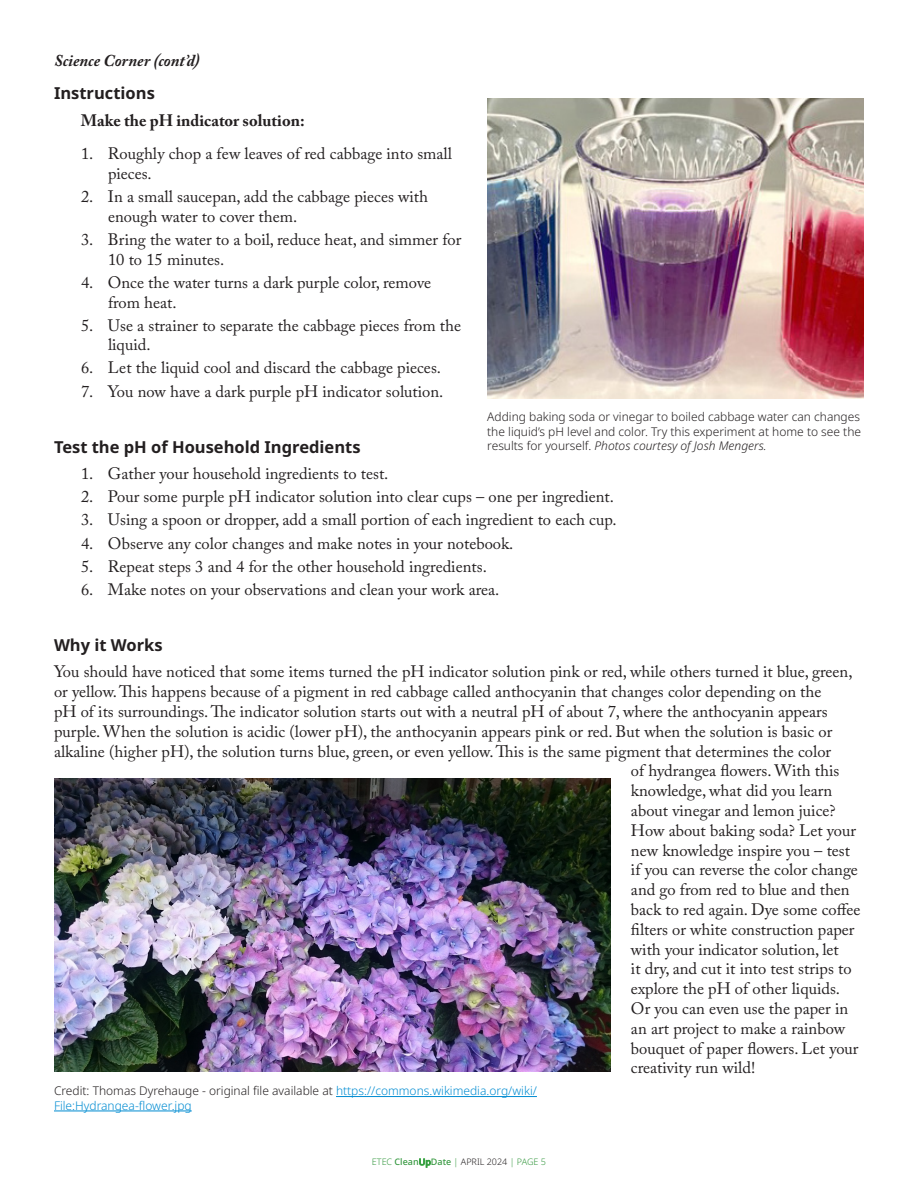
<style>
.page{position:relative;width:918px;height:1188px;background:#fff}
.page>*{position:absolute;margin:0;border:0;box-sizing:border-box;transform-origin:0 0}
.body{font:16.5px "Adobe Caslon Pro";color:#231f20}
.body_tab1{font:16.5px/19.8px "Adobe Caslon Pro";color:#231f20}
.HEAD_1{font:700 16.5px "Noto Sans";color:#231f20}
.body-2{font:700 16.5px "Adobe Caslon Pro";color:#231f20}
.body-3{font:italic 700 16.5px "Adobe Caslon Pro";color:#231f20}
.Captions{font:300 12px/14.4px "Noto Sans";color:#231f20;text-align:justify}
.Captions-2{font:300 12px/14.4px "Noto Sans";color:#008cd2}
.t1{font:300 9px "Noto Sans";color:#35983f}
.s1{font-style:italic}
.s2{color:#231f20}
.s3{font-weight:500}
.s4{font-weight:500;color:#40ae49}
</style>
<div class="page">
<img style="left:487px;top:98px;width:377px;height:301px">
<img style="left:54px;top:779px;width:557px;height:293px">
<hr style="left:336px;top:1096px;width:201px;height:1px;background:#008cd2">
<hr style="left:54px;top:1111px;width:138px;height:1px;background:#008cd2">
<p class="body-3" style="left:54px;top:51px;width:147px">Science Corner (cont’d)</p>
<p class="HEAD_1" style="left:54px;top:82px;width:102px">Instructions</p>
<p class="body-2" style="left:81px;top:111px;width:225px">Make the pH indicator solution:</p>
<p class="body_tab1" style="left:108px;top:144px;width:346px;text-indent:-27px">1. Roughly chop a few leaves of red cabbage into small pieces.</p>
<p class="body_tab1" style="left:108px;top:187px;width:322px;text-indent:-27px">2. In a small saucepan, add the cabbage pieces with enough water to cover them.</p>
<p class="body_tab1" style="left:108px;top:229px;width:355px;text-indent:-27px">3. Bring the water to a boil, reduce heat, and simmer for<br>10 to 15 minutes.</p>
<p class="body_tab1" style="left:108px;top:272px;width:325px;text-indent:-27px">4. Once the water turns a dark purple color, remove from heat.</p>
<p class="body_tab1" style="left:108px;top:315px;width:355px;text-indent:-27px">5. Use a strainer to separate the cabbage pieces from the liquid.</p>
<p class="body_tab1" style="left:81px;top:358px;width:362px">6. Let the liquid cool and discard the cabbage pieces.</p>
<p class="body_tab1" style="left:81px;top:381px;width:364px">7. You now have a dark purple pH indicator solution.</p>
<p class="HEAD_1" style="left:54px;top:435px;width:308px">Test the pH of Household Ingredients</p>
<p class="body_tab1" style="left:81px;top:464px;width:309px">1. Gather your household ingredients to test.</p>
<p class="body_tab1" style="left:81px;top:487px;width:535px">2. Pour some purple pH indicator solution into clear cups – one per ingredient.</p>
<p class="body_tab1" style="left:81px;top:510px;width:537px">3. Using a spoon or dropper, add a small portion of each ingredient to each cup.</p>
<p class="body_tab1" style="left:81px;top:533px;width:434px">4. Observe any color changes and make notes in your notebook.</p>
<p class="body_tab1" style="left:81px;top:556px;width:407px">5. Repeat steps 3 and 4 for the other household ingredients.</p>
<p class="body_tab1" style="left:81px;top:579px;width:420px">6. Make notes on your observations and clean your work area.</p>
<p class="HEAD_1" style="left:54px;top:633px;width:110px">Why it Works</p>
<p class="body" style="left:54px;top:662px;width:800px">You should have noticed that some items turned the pH indicator solution pink or red, while others turned it blue, green,</p>
<p class="body" style="left:54px;top:682px;width:769px">or yellow. This happens because of a pigment in red cabbage called anthocyanin that changes color depending on the</p>
<p class="body" style="left:54px;top:702px;width:775px">pH of its surroundings. The indicator solution starts out with a neutral pH of about 7, where the anthocyanin appears</p>
<p class="body" style="left:54px;top:722px;width:780px">purple. When the solution is acidic (lower pH), the anthocyanin appears pink or red. But when the solution is basic or</p>
<p class="body" style="left:54px;top:741px;width:779px">alkaline (higher pH), the solution turns blue, green, or even yellow. This is the same pigment that determines the color</p>
<p class="body" style="left:631px;top:761px;width:210px">of hydrangea flowers. With this</p>
<p class="body" style="left:631px;top:781px;width:203px">knowledge, what did you learn</p>
<p class="body" style="left:631px;top:801px;width:206px">about vinegar and lemon juice?</p>
<p class="body" style="left:631px;top:821px;width:227px">How about baking soda? Let your</p>
<p class="body" style="left:631px;top:840px;width:221px">new knowledge inspire you – test</p>
<p class="body" style="left:631px;top:860px;width:229px">if you can reverse the color change</p>
<p class="body" style="left:631px;top:880px;width:220px">and go from red to blue and then</p>
<p class="body" style="left:631px;top:900px;width:231px">back to red again. Dye some coffee</p>
<p class="body" style="left:631px;top:920px;width:225px">filters or white construction paper</p>
<p class="body" style="left:631px;top:939px;width:209px">with your indicator solution, let</p>
<p class="body" style="left:631px;top:959px;width:222px">it dry, and cut it into test strips to</p>
<p class="body" style="left:631px;top:979px;width:211px">explore the pH of other liquids.</p>
<p class="body" style="left:631px;top:999px;width:219px">Or you can even use the paper in</p>
<p class="body" style="left:631px;top:1019px;width:216px">an art project to make a rainbow</p>
<p class="body" style="left:631px;top:1038px;width:229px">bouquet of paper flowers. Let your</p>
<p class="body" style="left:631px;top:1058px;width:126px">creativity run wild!</p>
<p class="Captions" style="left:487px;top:410px;width:375px">Adding baking soda or vinegar to boiled cabbage water can changes the liquid’s pH level and color. Try this experiment at home to see the results for yourself. <span class="s1">Photos courtesy of Josh Mengers.</span></p>
<p class="Captions-2" style="left:54px;top:1084px;width:484px"><span class="s2">Credit: Thomas Dyrehauge - original file available at</span> https://commons.wikimedia.org/wiki/<br>File:Hydrangea-flower.jpg</p>
<p class="t1" style="left:372px;top:1156px;width:176px">ETEC <span class="s3">Clean</span><span class="s4">Up</span><span class="s3">Date</span> | <span class="s2">APRIL 2024</span> | PAGE 5</p>
</div>
